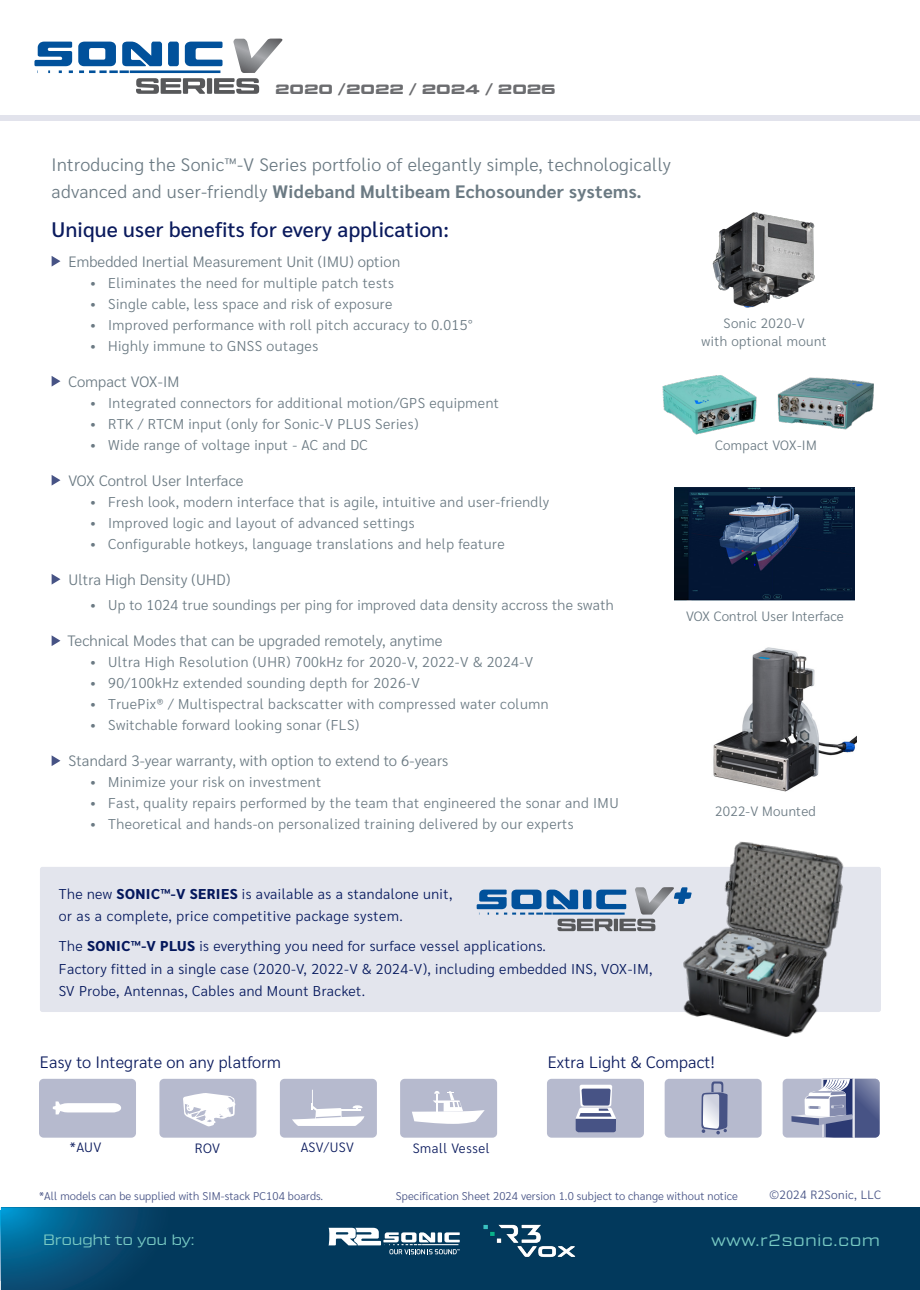
<style>
.page{position:relative;width:920px;height:1290px;background:#fff}
.page>*{position:absolute;margin:0;border:0;box-sizing:border-box;transform-origin:0 0}
.t1{font:500 21px "Sarabun";letter-spacing:.01em;color:#0a1a5d}
.t2{font:300 18px/27px "Sarabun";letter-spacing:.02em;color:#6b7a83}
.t3{font:300 16.5px "Sarabun";letter-spacing:.01em;color:#0a1a5d}
.t4{font:16.5px "Tactic Round";letter-spacing:.05em;color:#78c9c3}
.t5{font:300 15px "Sarabun";letter-spacing:.01em;color:#6b7a83}
.t6{font:15px "Tactic Round";letter-spacing:.01em;color:#78c9c3}
.t7{font:300 14.25px "Sarabun";letter-spacing:.03em;color:#6b7a83}
.t8{font:300 14.25px "Sarabun";letter-spacing:.03em;color:#04175c}
.t9{font:300 13.5px "Sarabun";letter-spacing:.02em;color:#6b7a83}
.t10{font:300 13.5px "Sarabun";letter-spacing:.04em;color:#0a1a5d}
.t11{font:900 13.5px "Tactic Round Ext Exd";letter-spacing:.04em;color:#6c6d70}
.t12{font:300 12px "Sarabun";letter-spacing:.03em;color:#475385}
.t13{font:300 11.25px "Sarabun";letter-spacing:.01em;color:#475385}
.s1{font-weight:700}
.s2{font-weight:800}
</style>
<div class="page">
<div style="left:40px;top:867px;width:841px;height:145px;background:#e3e5ed;border-radius:2px"></div>
<svg style="left:52px;top:256px;width:8px;height:11px"></svg>
<svg style="left:52px;top:376px;width:8px;height:11px"></svg>
<svg style="left:52px;top:475px;width:8px;height:11px"></svg>
<svg style="left:52px;top:574px;width:8px;height:11px"></svg>
<svg style="left:52px;top:635px;width:8px;height:11px"></svg>
<svg style="left:52px;top:755px;width:8px;height:11px"></svg>
<img style="left:662px;top:375px;width:95px;height:60px">
<img style="left:675px;top:488px;width:179px;height:112px">
<img style="left:712px;top:212px;width:103px;height:96px">
<img style="left:777px;top:377px;width:97px;height:53px">
<img style="left:683px;top:841px;width:161px;height:196px">
<img style="left:713px;top:647px;width:144px;height:145px">
<div style="left:0;top:115px;width:920px;height:6px;background:#e2e3ec"></div>
<div style="left:2px;top:1207px;width:918px;height:83px;background:#02395c"></div>
<img style="left:1px;top:1207px;width:145px;height:83px">
<svg style="left:328px;top:1228px;width:132px;height:26px"></svg>
<img style="left:483px;top:1224px;width:93px;height:34px">
<svg style="left:34px;top:39px;width:248px;height:55px"></svg>
<div style="left:547px;top:1079px;width:97px;height:59px;background:#b6bace;border-radius:5px"></div>
<svg style="left:575px;top:1085px;width:41px;height:47px"></svg>
<div style="left:665px;top:1079px;width:97px;height:59px;background:#b6bace;border-radius:5px"></div>
<svg style="left:701px;top:1081px;width:27px;height:53px"></svg>
<div style="left:783px;top:1079px;width:97px;height:58px;background:#b6bace;border-radius:5px"></div>
<svg style="left:791px;top:1079px;width:89px;height:58px"></svg>
<div style="left:39px;top:1079px;width:97px;height:59px;background:#b6bace;border-radius:5px"></div>
<svg style="left:53px;top:1101px;width:68px;height:13px"></svg>
<div style="left:159px;top:1079px;width:97px;height:59px;background:#b6bace;border-radius:5px"></div>
<svg style="left:183px;top:1093px;width:52px;height:33px"></svg>
<div style="left:280px;top:1079px;width:97px;height:59px;background:#b6bace;border-radius:5px"></div>
<svg style="left:292px;top:1089px;width:72px;height:37px"></svg>
<div style="left:400px;top:1079px;width:97px;height:59px;background:#b6bace;border-radius:5px"></div>
<svg style="left:412px;top:1091px;width:73px;height:33px"></svg>
<svg style="left:477px;top:887px;width:215px;height:44px"></svg>
<p class="t11" style="left:275px;top:82px;width:282px">2020 /2022 / 2024 / 2026</p>
<p class="t2" style="left:52px;top:151px;width:621px">Introducing the Sonic™-V Series portfolio of elegantly simple, technologically advanced and user-friendly <span class="s1">Wideband Multibeam Echosounder systems.</span></p>
<p class="t1" style="left:52px;top:217px;width:399px">Unique user benefits for every application:</p>
<p class="t5" style="left:68px;top:253px;width:333px">Embedded Inertial Measurement Unit (IMU) option</p>
<p class="t7" style="left:91px;top:274px;width:305px">• Eliminates the need for multiple patch tests</p>
<p class="t7" style="left:91px;top:295px;width:303px">• Single cable, less space and risk of exposure</p>
<p class="t7" style="left:91px;top:316px;width:383px">• Improved performance with roll pitch accuracy to 0.015°</p>
<p class="t7" style="left:91px;top:337px;width:229px">• Highly immune to GNSS outages</p>
<p class="t5" style="left:68px;top:373px;width:112px">Compact VOX-IM</p>
<p class="t7" style="left:91px;top:394px;width:410px">• Integrated connectors for additional motion/GPS equipment</p>
<p class="t7" style="left:91px;top:415px;width:329px">• RTK / RTCM input (only for Sonic-V PLUS Series)</p>
<p class="t7" style="left:91px;top:436px;width:279px">• Wide range of voltage input - AC and DC</p>
<p class="t5" style="left:68px;top:472px;width:177px">VOX Control User Interface</p>
<p class="t7" style="left:91px;top:493px;width:460px">• Fresh look, modern interface that is agile, intuitive and user-friendly</p>
<p class="t7" style="left:91px;top:514px;width:325px">• Improved logic and layout of advanced settings</p>
<p class="t7" style="left:91px;top:535px;width:415px">• Configurable hotkeys, language translations and help feature</p>
<p class="t5" style="left:68px;top:571px;width:164px">Ultra High Density (UHD)</p>
<p class="t7" style="left:91px;top:597px;width:525px">• Up to 1024 true soundings per ping for improved data density accross the swath</p>
<p class="t5" style="left:67px;top:632px;width:377px">Technical Modes that can be upgraded remotely, anytime</p>
<p class="t7" style="left:91px;top:654px;width:444px">• Ultra High Resolution (UHR) 700kHz for 2020-V, 2022-V &amp; 2024-V</p>
<p class="t7" style="left:91px;top:675px;width:331px">• 90/100kHz extended sounding depth for 2026-V</p>
<p class="t7" style="left:91px;top:696px;width:459px">• TruePix® / Multispectral backscatter with compressed water column</p>
<p class="t7" style="left:91px;top:717px;width:270px">• Switchable forward looking sonar (FLS)</p>
<p class="t5" style="left:68px;top:752px;width:381px">Standard 3-year warranty, with option to extend to 6-years</p>
<p class="t7" style="left:91px;top:774px;width:232px">• Minimize your risk on investment</p>
<p class="t7" style="left:91px;top:795px;width:530px">• Fast, quality repairs performed by the team that engineered the sonar and IMU</p>
<p class="t7" style="left:91px;top:816px;width:484px">• Theoretical and hands-on personalized training delivered by our experts</p>
<p class="t9" style="left:724px;top:315px;width:83px">Sonic 2020-V</p>
<p class="t9" style="left:701px;top:333px;width:127px">with optional mount</p>
<p class="t9" style="left:715px;top:437px;width:103px">Compact VOX-IM</p>
<p class="t9" style="left:686px;top:609px;width:159px">VOX Control User Interface</p>
<p class="t9" style="left:715px;top:803px;width:102px">2022-V Mounted</p>
<p class="t8" style="left:59px;top:885px;width:395px">The new <span class="s2">SONIC™-V SERIES</span> is available as a standalone unit,</p>
<p class="t8" style="left:59px;top:908px;width:346px">or as a complete, price competitive package system.</p>
<p class="t8" style="left:59px;top:938px;width:489px">The <span class="s2">SONIC™-V PLUS</span> is everything you need for surface vessel applications.</p>
<p class="t8" style="left:59px;top:960px;width:595px">Factory fitted in a single case (2020-V, 2022-V &amp; 2024-V), including embedded INS, VOX-IM,</p>
<p class="t8" style="left:59px;top:983px;width:308px">SV Probe, Antennas, Cables and Mount Bracket.</p>
<p class="t3" style="left:40px;top:1052px;width:242px">Easy to Integrate on any platform</p>
<p class="t3" style="left:548px;top:1052px;width:168px">Extra Light &amp; Compact!</p>
<p class="t10" style="left:70px;top:1139px;width:33px">*AUV</p>
<p class="t10" style="left:195px;top:1140px;width:27px">ROV</p>
<p class="t10" style="left:301px;top:1140px;width:54px">ASV/USV</p>
<p class="t10" style="left:413px;top:1140px;width:78px">Small Vessel</p>
<p class="t13" style="left:39px;top:1189px;width:286px">*All models can be supplied with SIM-stack PC104 boards.</p>
<p class="t13" style="left:396px;top:1189px;width:344px">Specification Sheet 2024 version 1.0 subject to change without notice</p>
<p class="t12" style="left:769px;top:1188px;width:113px">©2024 R2Sonic, LLC</p>
<p class="t6" style="left:44px;top:1231px;width:153px">Brought to you by:</p>
<p class="t4" style="left:712px;top:1231px;width:170px">www.r2sonic.com</p>
</div>
